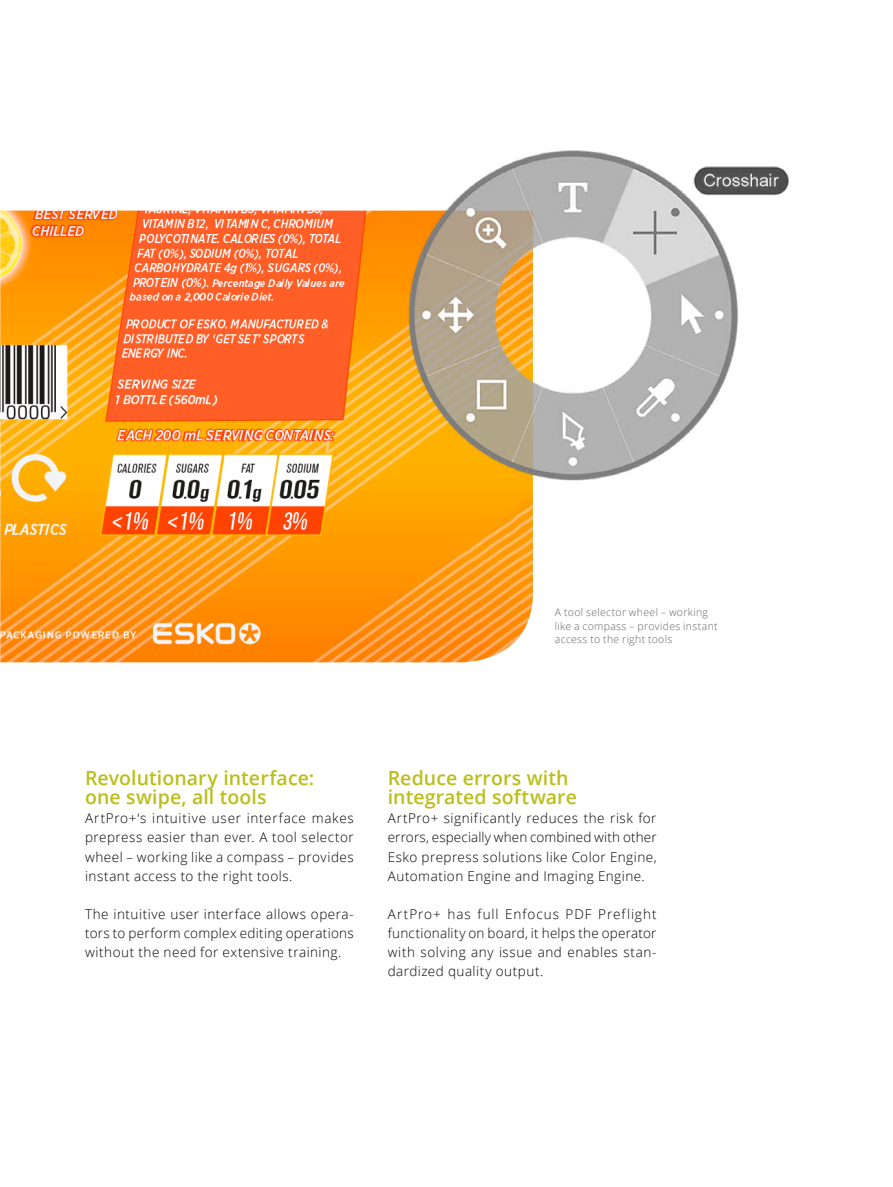
<style>
.page{position:relative;width:893px;height:1187px;background:#fff}
.page>*{position:absolute;margin:0;border:0;box-sizing:border-box;transform-origin:0 0}
.t1{font:600 19.5px/19.2px "Open Sans";letter-spacing:.005em;color:#babe1a}
.t2{font:300 13.5px/19.2px "Open Sans";letter-spacing:.035em;color:#000;text-align:justify}
.t3{font:300 10.5px/13.5px "Open Sans";letter-spacing:.03em;color:#636466}
</style>
<div class="page">
<img style="left:0;top:210px;width:533px;height:452px">
<img style="left:382px;top:150px;width:407px;height:371px">
<p class="t3" style="left:555px;top:605px;width:164px">A tool selector wheel – working like a compass – provides instant access to the right tools</p>
<h1 class="t1" style="left:85px;top:767px;width:231px">Revolutionary interface: one swipe, all tools</h1>
<p class="t2" style="left:85px;top:808px;width:270px">ArtPro+‘s intuitive user interface makes prepress easier than ever. A tool selector wheel – working like a compass – provides instant access to the right tools.</p>
<p class="t2" style="left:85px;top:904px;width:270px">The intuitive user interface allows opera&shy;tors to perform complex editing operations without the need for extensive training.</p>
<h1 class="t1" style="left:388px;top:767px;width:191px">Reduce errors with integrated software</h1>
<p class="t2" style="left:388px;top:808px;width:270px">ArtPro+ significantly reduces the risk for errors, especially when combined with other Esko prepress solutions like Color Engine, Automation Engine and Imaging Engine.</p>
<p class="t2" style="left:388px;top:904px;width:270px">ArtPro+ has full Enfocus PDF Preflight functionality on board, it helps the operator with solving any issue and enables stan&shy;dardized quality output.</p>
</div>
